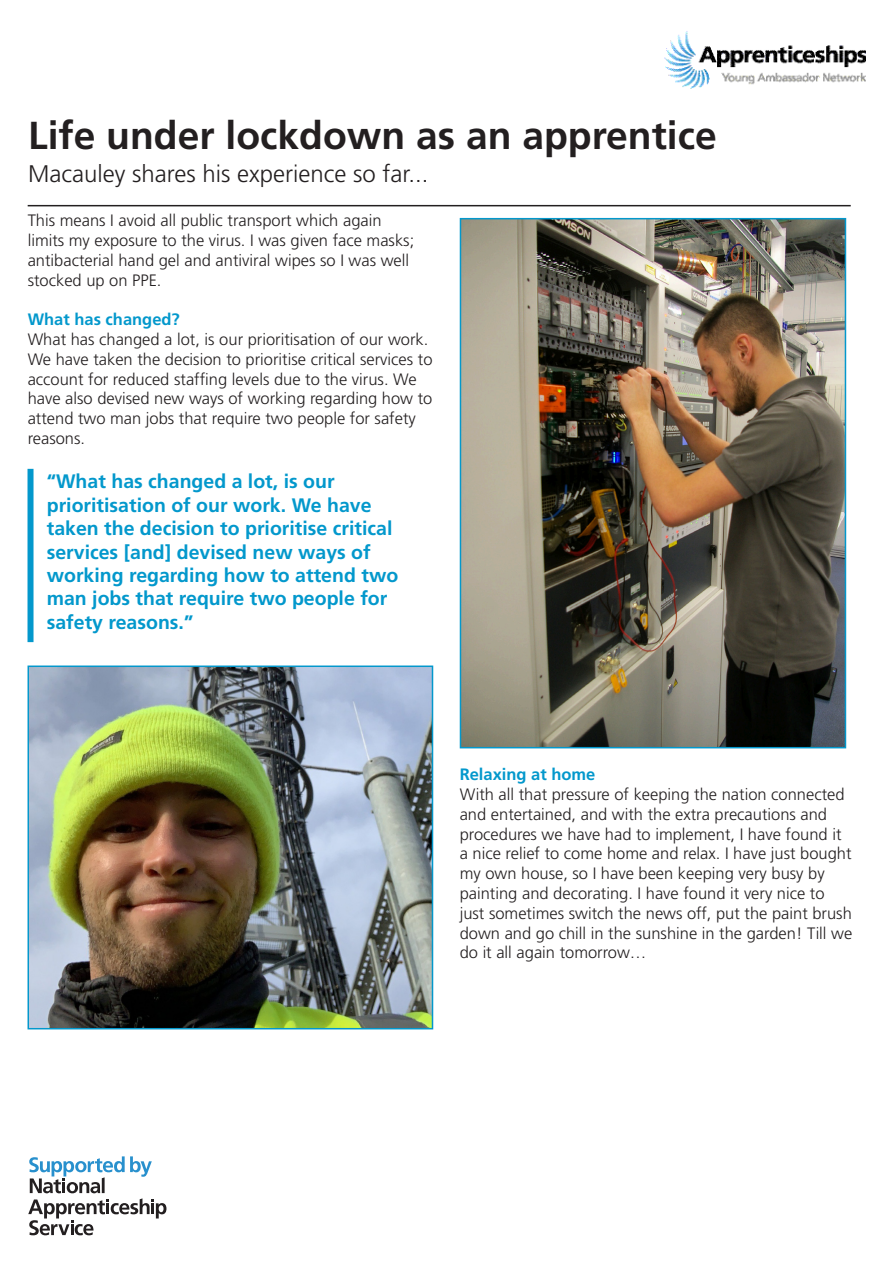
<style>
.page{position:relative;width:893px;height:1263px;background:#fff}
.page>*{position:absolute;margin:0;border:0;box-sizing:border-box;transform-origin:0 0}
.t1{font:700 39px "Frutiger";color:#231f20}
.t2{font:300 24px "Frutiger";color:#231f20}
.t3{font:700 19.5px/23.4px "Frutiger";color:#0398cc}
.t4{font:300 16.5px/19.8px "Frutiger";color:#231f20}
.t5{font:700 16.5px "Frutiger";color:#0398cc}
</style>
<div class="page">
<hr style="left:28px;top:205px;width:823px;height:1px;background:#231f20">
<svg style="left:28px;top:1156px;width:138px;height:79px"></svg>
<img style="left:664px;top:31px;width:202px;height:58px">
<img style="left:463px;top:221px;width:380px;height:524px">
<div style="left:460px;top:218px;width:386px;height:530px;border:2px solid #0398cc"></div>
<img style="left:31px;top:668px;width:399px;height:358px">
<div style="left:28px;top:665px;width:405px;height:364px;border:2px solid #0398cc"></div>
<div style="left:28px;top:469px;width:6px;height:173px;background:#0398cc"></div>
<p class="t1" style="left:28px;top:113px;width:690px">Life under lockdown as an apprentice</p>
<p class="t2" style="left:28px;top:161px;width:402px">Macauley shares his experience so far...</p>
<p class="t4" style="left:28px;top:211px;width:388px">This means I avoid all public transport which again limits my exposure to the virus. I was given face masks; antibacterial hand gel and antiviral wipes so I was well stocked up on PPE.</p>
<p class="t5" style="left:28px;top:310px;width:154px">What has changed?</p>
<p class="t4" style="left:28px;top:329px;width:406px">What has changed a lot, is our prioritisation of our work.<br>We have taken the decision to prioritise critical services to account for reduced staffing levels due to the virus. We have also devised new ways of working regarding how to attend two man jobs that require two people for safety reasons.</p>
<p class="t3" style="left:47px;top:470px;width:353px">“What has changed a lot, is our prioritisation of our work. We have taken the decision to prioritise critical services [and] devised new ways of working regarding how to attend two man jobs that require two people for safety reasons.”</p>
<p class="t5" style="left:460px;top:765px;width:137px">Relaxing at home</p>
<p class="t4" style="left:460px;top:784px;width:394px">With all that pressure of keeping the nation connected and entertained, and with the extra precautions and procedures we have had to implement, I have found it a nice relief to come home and relax. I have just bought my own house, so I have been keeping very busy by painting and decorating. I have found it very nice to just sometimes switch the news off, put the paint brush down and go chill in the sunshine in the garden! Till we do it all again tomorrow…</p>
</div>
